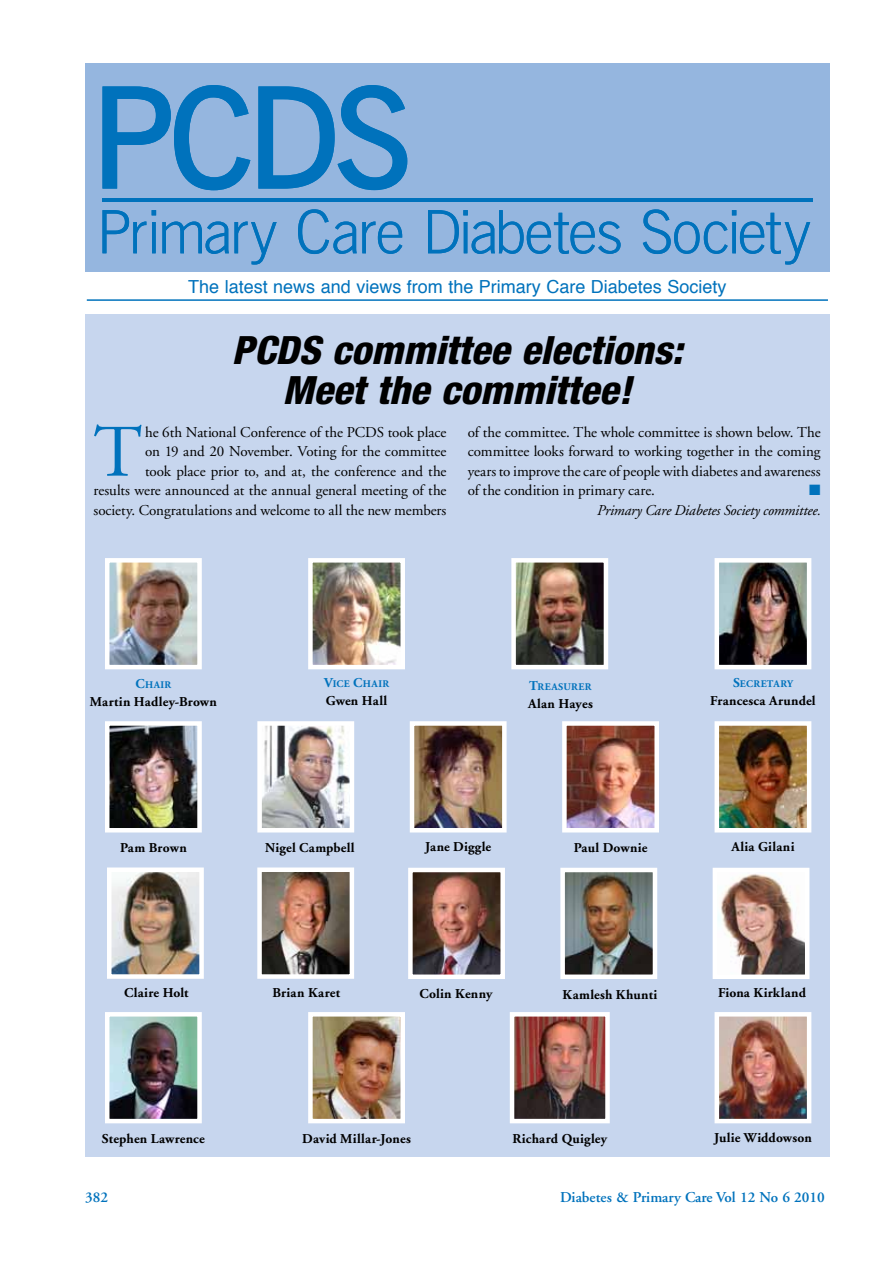
<style>
.page{position:relative;width:893px;height:1263px;background:#fff}
.page>*{position:absolute;margin:0;border:0;box-sizing:border-box;transform-origin:0 0}
.t1{font:73.8px "Adobe Garamond";color:#0072bc}
.t2{font:italic 800 condensed 39px/40.5px "Helvetica Neue";color:#000;text-align:center}
.t3{font:18px "Helvetica";color:#0072bc}
.t4{font:15px/19.5px "Adobe Garamond";letter-spacing:-.005em;color:#000;text-align:right}
.t5{font:italic 15px "Adobe Garamond";letter-spacing:-.01em;color:#000}
.t6{font:600 15px "Adobe Garamond";color:#0072bc}
.t7{font:15px "Zapf Dingbats ITC";color:#0072bc}
.t8{font:700 13.5px "Adobe Garamond";letter-spacing:.015em;color:#000}
.t9{font:700 10.2px "Adobe Garamond";letter-spacing:.035em;color:#0072bc}
.s1{font-size:13.5px}
</style>
<div class="page">
<div style="left:85px;top:314px;width:744px;height:843px;background:#c7d6ee"></div>
<div style="left:85px;top:64px;width:744px;height:208px;background:#95b6df"></div>
<hr style="left:87px;top:299px;width:741px;height:2px;background:#0072bc">
<svg style="left:102px;top:210px;width:44px;height:43px"></svg>
<hr style="left:152px;top:222px;width:4px;height:31px;background:#0072bc">
<svg style="left:152px;top:210px;width:4px;height:5px"></svg>
<svg style="left:162px;top:221px;width:115px;height:44px"></svg>
<svg style="left:298px;top:209px;width:104px;height:45px"></svg>
<svg style="left:428px;top:210px;width:193px;height:44px"></svg>
<svg style="left:643px;top:209px;width:167px;height:56px"></svg>
<svg style="left:102px;top:85px;width:148px;height:105px"></svg>
<svg style="left:258px;top:85px;width:149px;height:105px"></svg>
<hr style="left:102px;top:198px;width:711px;height:3px;background:#0072bc">
<img style="left:313px;top:563px;width:87px;height:101px">
<div style="left:308px;top:558px;width:97px;height:111px;border:4px solid #fff"></div>
<img style="left:516px;top:563px;width:87px;height:101px">
<div style="left:511px;top:558px;width:97px;height:111px;border:4px solid #fff"></div>
<img style="left:720px;top:563px;width:86px;height:101px">
<div style="left:715px;top:558px;width:96px;height:111px;border:4px solid #fff"></div>
<img style="left:110px;top:563px;width:87px;height:101px">
<div style="left:105px;top:558px;width:97px;height:111px;border:4px solid #fff"></div>
<img style="left:720px;top:1017px;width:86px;height:101px">
<div style="left:715px;top:1012px;width:96px;height:111px;border:4px solid #fff"></div>
<img style="left:515px;top:1017px;width:90px;height:101px">
<div style="left:510px;top:1012px;width:100px;height:111px;border:4px solid #fff"></div>
<img style="left:313px;top:1017px;width:87px;height:101px">
<div style="left:308px;top:1012px;width:97px;height:111px;border:4px solid #fff"></div>
<img style="left:110px;top:1017px;width:87px;height:101px">
<div style="left:105px;top:1012px;width:97px;height:111px;border:4px solid #fff"></div>
<img style="left:262px;top:872px;width:87px;height:102px">
<div style="left:257px;top:867px;width:97px;height:112px;border:4px solid #fff"></div>
<img style="left:718px;top:873px;width:86px;height:101px">
<div style="left:713px;top:868px;width:96px;height:111px;border:4px solid #fff"></div>
<img style="left:565px;top:873px;width:87px;height:101px">
<div style="left:560px;top:868px;width:97px;height:111px;border:4px solid #fff"></div>
<img style="left:413px;top:873px;width:87px;height:101px">
<div style="left:408px;top:868px;width:97px;height:111px;border:4px solid #fff"></div>
<img style="left:112px;top:872px;width:87px;height:102px">
<div style="left:107px;top:867px;width:97px;height:112px;border:4px solid #fff"></div>
<img style="left:720px;top:726px;width:86px;height:101px">
<div style="left:715px;top:721px;width:96px;height:111px;border:4px solid #fff"></div>
<img style="left:415px;top:726px;width:87px;height:101px">
<div style="left:410px;top:721px;width:97px;height:111px;border:4px solid #fff"></div>
<img style="left:567px;top:726px;width:87px;height:101px">
<div style="left:562px;top:721px;width:97px;height:111px;border:4px solid #fff"></div>
<img style="left:262px;top:726px;width:87px;height:101px">
<div style="left:257px;top:721px;width:97px;height:111px;border:4px solid #fff"></div>
<img style="left:110px;top:726px;width:87px;height:101px">
<div style="left:105px;top:721px;width:97px;height:111px;border:4px solid #fff"></div>
<p class="t3" style="left:188px;top:273px;width:540px">The latest news and views from the Primary Care Diabetes Society</p>
<h2 class="t2" style="left:232px;top:329px;width:452px">PCDS committee elections:<br>Meet the committee!</h2>
<h1 class="t1" style="left:94px;top:413px;width:50px">T</h1>
<p class="t4" style="left:94px;top:422px;width:354px">he 6th National Conference of the PCDS took place<br>on 19 and 20 November. Voting for the committee<br>took place prior to, and at, the conference and the<br>results were announced at the annual general meeting of the society. Congratulations and welcome to all the new members</p>
<p class="t4" style="left:468px;top:422px;width:354px;text-align:justify">of the committee. The whole committee is shown below. The committee looks forward to working together in the coming years to improve the care of people with diabetes and awareness of the condition in primary care.</p>
<p class="t7" style="left:809px;top:483px;width:13px">■</p>
<p class="t5" style="left:596px;top:502px;width:226px">Primary Care Diabetes Society committee.</p>
<p class="t9" style="left:135px;top:679px;width:37px"><span class="s1">C</span>HAIR</p>
<p class="t8" style="left:90px;top:694px;width:129px">Martin Hadley-Brown</p>
<p class="t9" style="left:324px;top:678px;width:67px"><span class="s1">V</span>ICE <span class="s1">C</span>HAIR</p>
<p class="t8" style="left:326px;top:693px;width:63px">Gwen Hall</p>
<p class="t9" style="left:529px;top:681px;width:64px"><span class="s1">T</span>REASURER</p>
<p class="t8" style="left:528px;top:696px;width:66px">Alan Hayes</p>
<p class="t9" style="left:733px;top:678px;width:61px"><span class="s1">S</span>ECRETARY</p>
<p class="t8" style="left:710px;top:693px;width:107px">Francesca Arundel</p>
<p class="t8" style="left:120px;top:841px;width:68px">Pam Brown</p>
<p class="t8" style="left:265px;top:841px;width:91px">Nigel Campbell</p>
<p class="t8" style="left:425px;top:840px;width:68px">Jane Diggle</p>
<p class="t8" style="left:574px;top:840px;width:75px">Paul Downie</p>
<p class="t8" style="left:731px;top:840px;width:65px">Alia Gilani</p>
<p class="t8" style="left:124px;top:985px;width:66px">Claire Holt</p>
<p class="t8" style="left:273px;top:985px;width:69px">Brian Karet</p>
<p class="t8" style="left:419px;top:986px;width:75px">Colin Kenny</p>
<p class="t8" style="left:562px;top:987px;width:96px">Kamlesh Khunti</p>
<p class="t8" style="left:718px;top:985px;width:89px">Fiona Kirkland</p>
<p class="t8" style="left:102px;top:1131px;width:104px">Stephen Lawrence</p>
<p class="t8" style="left:302px;top:1131px;width:110px">David Millar-Jones</p>
<p class="t8" style="left:512px;top:1131px;width:96px">Richard Quigley</p>
<p class="t8" style="left:714px;top:1130px;width:99px">Julie Widdowson</p>
<p class="t6" style="left:85px;top:1189px;width:24px">382</p>
<p class="t6" style="left:560px;top:1189px;width:266px">Diabetes &amp; Primary Care Vol 12 No 6 2010</p>
</div>
